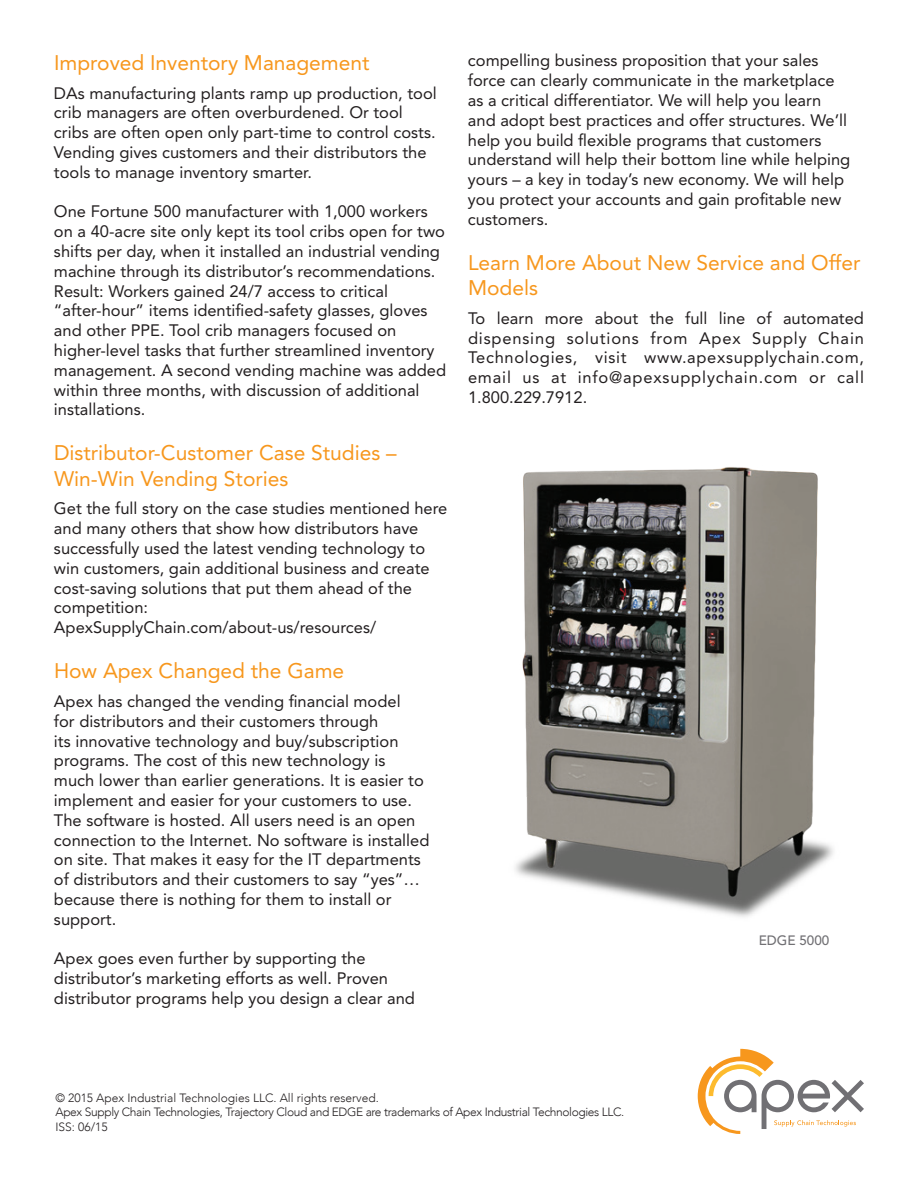
<style>
.page{position:relative;width:918px;height:1188px;background:#fff}
.page>*{position:absolute;margin:0;border:0;box-sizing:border-box;transform-origin:0 0}
.t1{font:21px/25.2px "Avenir LT Std";color:#f7971d}
.t2{font:16.5px/19.8px "Avenir LT Std";color:#231f20}
.t3{font:500 13.5px "Avenir LT Std";color:#717074}
.t4{font:300 12px/14.4px "Avenir";letter-spacing:-.03em;color:#231f20}
</style>
<div class="page">
<svg style="left:698px;top:1049px;width:166px;height:85px"></svg>
<img style="left:515px;top:467px;width:319px;height:450px">
<p class="t1" style="left:54px;top:50px;width:317px">Improved Inventory Management</p>
<p class="t2" style="left:54px;top:83px;width:384px">DAs manufacturing plants ramp up production, tool crib managers are often overburdened. Or tool cribs are often open only part-time to control costs.<br>Vending gives customers and their distributors the tools to manage inventory smarter.</p>
<p class="t2" style="left:54px;top:202px;width:394px">One Fortune 500 manufacturer with 1,000 workers on a 40-acre site only kept its tool cribs open for two shifts per day, when it installed an industrial vending machine through its distributor’s recommendations.<br>Result: Workers gained 24/7 access to critical “after-hour” items identified-safety glasses, gloves and other PPE. Tool crib managers focused on higher-level tasks that further streamlined inventory management. A second vending machine was added within three months, with discussion of additional installations.</p>
<p class="t1" style="left:54px;top:441px;width:344px">Distributor-Customer Case Studies –<br>Win-Win Vending Stories</p>
<p class="t2" style="left:54px;top:499px;width:395px">Get the full story on the case studies mentioned here and many others that show how distributors have successfully used the latest vending technology to win customers, gain additional business and create cost-saving solutions that put them ahead of the competition:<br>ApexSupplyChain.com/about-us/resources/</p>
<p class="t1" style="left:54px;top:659px;width:292px">How Apex Changed the Game</p>
<p class="t2" style="left:54px;top:692px;width:377px">Apex has changed the vending financial model<br>for distributors and their customers through<br>its innovative technology and buy/subscription programs. The cost of this new technology is much lower than earlier generations. It is easier to implement and easier for your customers to use.<br>The software is hosted. All users need is an open connection to the Internet. No software is installed on site. That makes it easy for the IT departments of distributors and their customers to say “yes”… because there is nothing for them to install or support.</p>
<p class="t2" style="left:54px;top:949px;width:363px">Apex goes even further by supporting the distributor’s marketing efforts as well. Proven distributor programs help you design a clear and</p>
<p class="t2" style="left:468px;top:51px;width:384px">compelling business proposition that your sales force can clearly communicate in the marketplace as a critical differentiator. We will help you learn and adopt best practices and offer structures. We’ll help you build flexible programs that customers understand will help their bottom line while helping yours – a key in today’s new economy. We will help you protect your accounts and gain profitable new customers.</p>
<p class="t1" style="left:468px;top:250px;width:394px">Learn More About New Service and Offer<br>Models</p>
<p class="t2" style="left:468px;top:308px;width:398px;text-align:justify">To learn more about the full line of automated dispensing solutions from Apex Supply Chain Technologies, visit www.apexsupplychain.com, email us at info@apexsupplychain.com or call 1.800.229.7912.</p>
<p class="t3" style="left:759px;top:932px;width:72px">EDGE 5000</p>
<p class="t4" style="left:56px;top:1090px;width:570px">© 2015 Apex Industrial Technologies LLC. All rights reserved.<br>Apex Supply Chain Technologies, Trajectory Cloud and EDGE are trademarks of Apex Industrial Technologies LLC.<br>ISS: 06/15</p>
</div>
